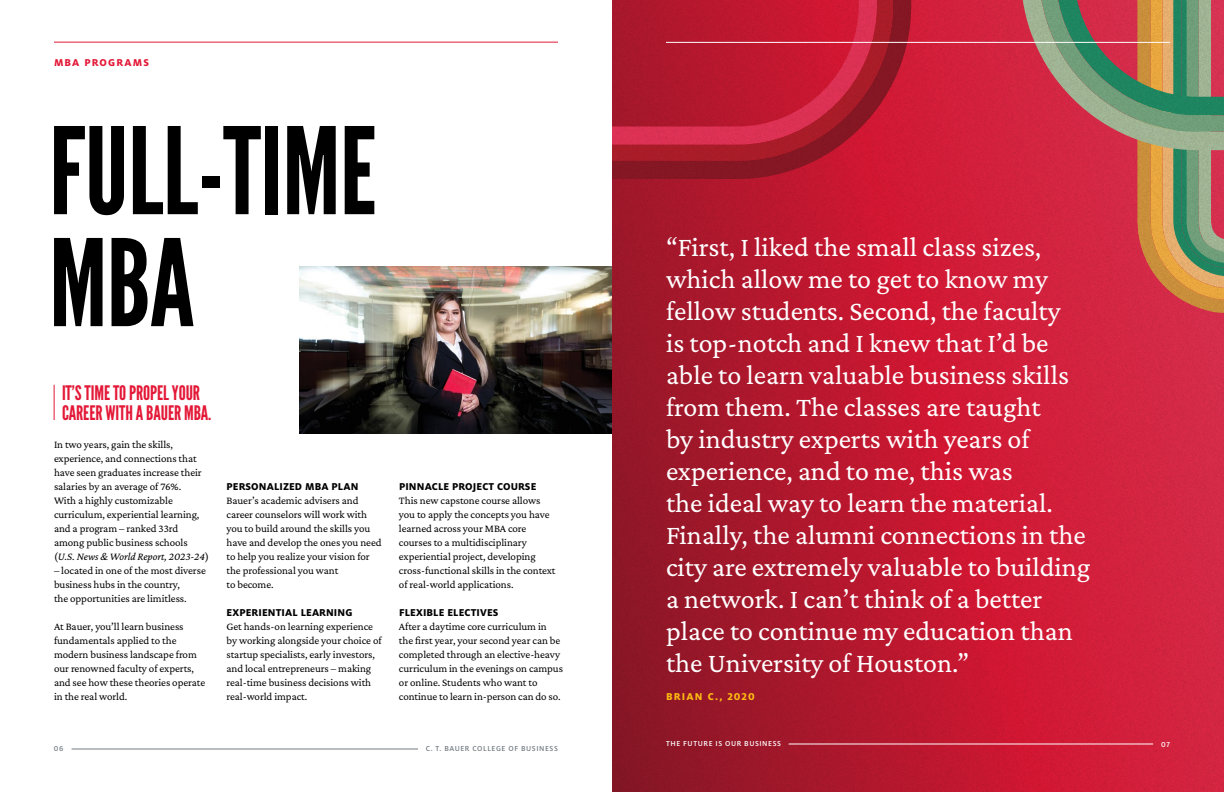
<style>
.page{position:relative;width:1224px;height:792px;background:#fff}
.page>*{position:absolute;margin:0;border:0;box-sizing:border-box;transform-origin:0 0}
.t1{font:120px/112px "League Gothic";letter-spacing:-.005em;color:#000}
.t2{font:28px/32px "Crimson Pro";color:#fff}
.t3{font:20px/20px "League Gothic";letter-spacing:-.005em;color:#e31837}
.t4{font:11px/14px "Crimson Pro";letter-spacing:-.005em;color:#000}
.t5{font:800 11px "Milo Pro";letter-spacing:.01em;color:#000}
.t6{font:800 11px "Milo Pro";letter-spacing:.11em;color:#fdba12}
.t7{font:800 11px "Milo Pro";letter-spacing:.1em;color:#e31837}
.t8{font:500 8px "Milo Pro";letter-spacing:.07em;color:#747c82}
.t9{font:500 8px "Milo Pro";letter-spacing:.075em;color:#fff}
.s1{font-style:italic}
</style>
<div class="page">
<img style="left:612px;top:0;width:612px;height:792px">
<hr style="left:789px;top:744px;width:364px;height:1px;background:#fff">
<hr style="left:72px;top:749px;width:346px;height:1px;background:#747c82">
<img style="left:299px;top:266px;width:313px;height:168px">
<hr style="left:54px;top:42px;width:504px;height:1px;background:#e31837">
<hr style="left:666px;top:42px;width:504px;height:1px;background:#fff">
<hr style="left:54px;top:385px;width:1px;height:35px;background:#e31837">
<p class="t7" style="left:54px;top:57px;width:97px">MBA PROGRAMS</p>
<h1 class="t1" style="left:49px;top:116px;width:329px">FULL-TIME<br>MBA</h1>
<h3 class="t3" style="left:62px;top:383px;width:151px">IT’S TIME TO PROPEL YOUR<br>CAREER WITH A BAUER MBA.</h3>
<p class="t4" style="left:54px;top:437px;width:156px">In two years, gain the skills, experience, and connections that have seen graduates increase their salaries by an average of 76%.<br>With a highly customizable curriculum, experiential learning, and a program – ranked 33rd among public business schools (<span class="s1">U.S. News &amp; World Report, 2023-24</span>)</p>
<p class="t4" style="left:54px;top:563px;width:153px">– located in one of the most diverse business hubs in the country,<br>the opportunities are limitless.</p>
<p class="t4" style="left:54px;top:619px;width:153px">At Bauer, you’ll learn business fundamentals applied to the modern business landscape from our renowned faculty of experts, and see how these theories operate in the real world.</p>
<p class="t5" style="left:227px;top:480px;width:133px">PERSONALIZED MBA PLAN</p>
<p class="t4" style="left:226px;top:493px;width:157px">Bauer’s academic advisers and career counselors will work with you to build around the skills you have and develop the ones you need to help you realize your vision for the professional you want<br>to become.</p>
<p class="t5" style="left:227px;top:606px;width:127px">EXPERIENTIAL LEARNING</p>
<p class="t4" style="left:226px;top:619px;width:157px">Get hands-on learning experience by working alongside your choice of startup specialists, early investors, and local entrepreneurs – making real-time business decisions with real-world impact.</p>
<p class="t5" style="left:399px;top:480px;width:139px">PINNACLE PROJECT COURSE</p>
<p class="t4" style="left:399px;top:493px;width:158px">This new capstone course allows you to apply the concepts you have learned across your MBA core courses to a multidisciplinary experiential project, developing cross-functional skills in the context of real-world applications.</p>
<p class="t5" style="left:399px;top:606px;width:101px">FLEXIBLE ELECTIVES</p>
<p class="t4" style="left:399px;top:619px;width:166px">After a daytime core curriculum in the first year, your second year can be completed through an elective-heavy curriculum in the evenings on campus or online. Students who want to continue to learn in-person can do so.</p>
<p class="t8" style="left:54px;top:745px;width:11px">06</p>
<p class="t8" style="left:426px;top:745px;width:134px">C. T. BAUER COLLEGE OF BUSINESS</p>
<p class="t2" style="left:666px;top:230px;width:426px">“First, I liked the small class sizes, which allow me to get to know my fellow students. Second, the faculty<br>is top-notch and I knew that I’d be able to learn valuable business skills from them. The classes are taught<br>by industry experts with years of experience, and to me, this was<br>the ideal way to learn the material.<br>Finally, the alumni connections in the city are extremely valuable to building a network. I can’t think of a better place to continue my education than the University of Houston.”</p>
<p class="t6" style="left:666px;top:690px;width:90px">BRIAN C., 2020</p>
<p class="t9" style="left:666px;top:739px;width:117px">THE FUTURE IS OUR BUSINESS</p>
<p class="t9" style="left:1161px;top:740px;width:10px">07</p>
</div>
